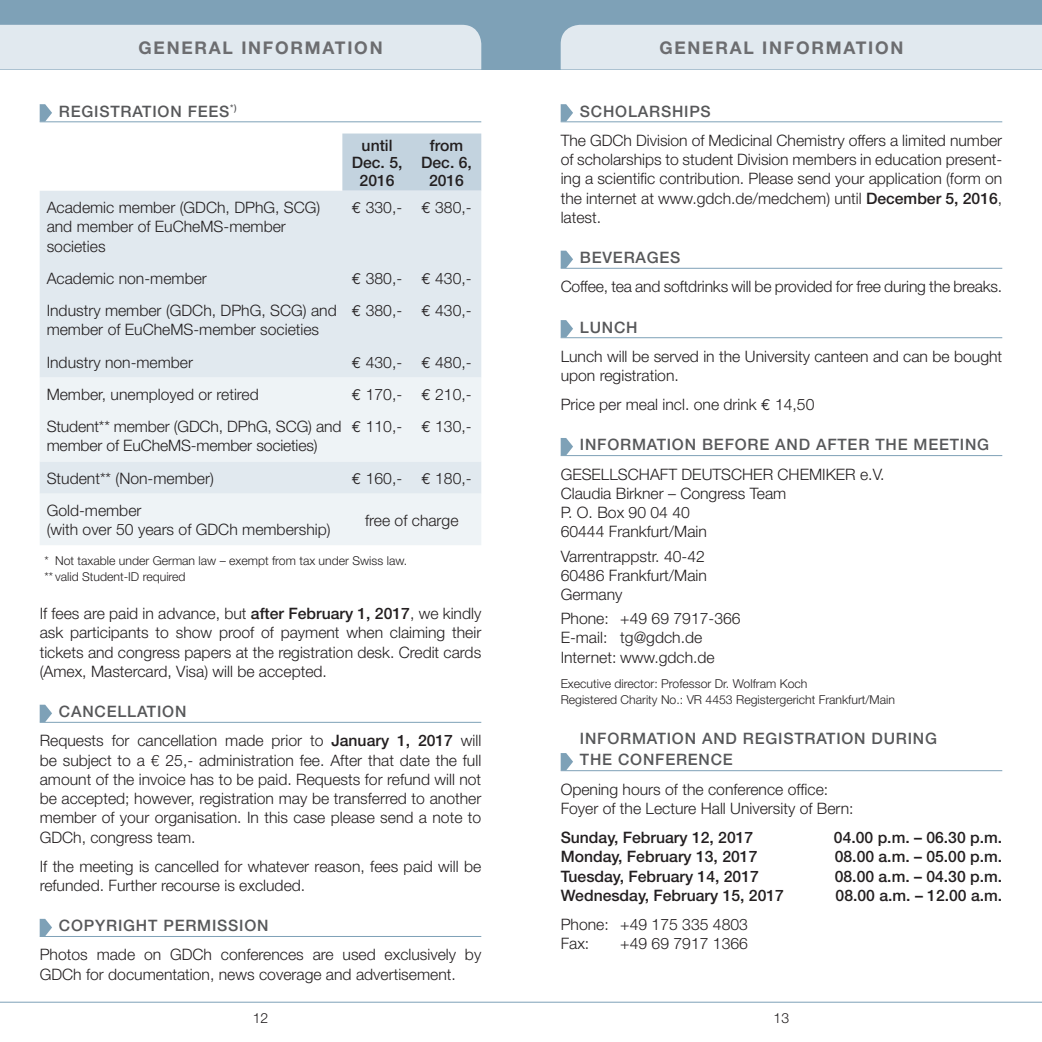
<style>
.page{position:relative;width:1042px;height:1042px;background:#fff}
.page>*{position:absolute;margin:0;border:0;box-sizing:border-box;transform-origin:0 0}
.t1{font:700 17.5px "Helvetica Neue";letter-spacing:.1em;color:#6c6d70}
.t2{font:300 15.75px/19.2px "Helvetica Neue";color:#231f20}
.t3{font:500 15.75px/17.5px "Helvetica Neue";color:#231f20;text-align:center}
.t4{font:500 15.75px/21px "Helvetica Neue";letter-spacing:.05em;color:#57585a}
.t5{font:300 14px "Helvetica Neue";color:#231f20}
.t6{font:300 12.25px/15.8px "Helvetica Neue";color:#231f20}
.s1{font-family:"Euro Mono";font-weight:400}
.s2{font-weight:500}
.s3{font-weight:500;color:#57585a}
.s4{font-family:"Helvetica"}
</style>
<div class="page">
<div style="left:0;top:0;width:1042px;height:69px;background:#7ea1b7"></div>
<div style="left:0;top:25px;width:481px;height:44px;background:#e1e9ef"></div>
<div style="left:561px;top:25px;width:481px;height:44px;background:#e1e9ef"></div>
<hr style="left:0;top:1002px;width:521px;height:1px;background:#7ea1b7">
<hr style="left:521px;top:1002px;width:521px;height:1px;background:#7ea1b7">
<hr style="left:40px;top:122px;width:441px;height:1px;background:#7ea1b7">
<hr style="left:40px;top:722px;width:441px;height:1px;background:#7ea1b7">
<hr style="left:40px;top:936px;width:441px;height:1px;background:#7ea1b7">
<svg style="left:40px;top:104px;width:12px;height:18px"></svg>
<div style="left:342px;top:133px;width:139px;height:58px;background:#c3d3df"></div>
<div style="left:40px;top:191px;width:441px;height:187px;background:#e1e9ef"></div>
<svg style="left:40px;top:378px;width:441px;height:167px;background:#ebf1f4"></svg>
<svg style="left:40px;top:705px;width:12px;height:17px"></svg>
<svg style="left:40px;top:919px;width:12px;height:17px"></svg>
<hr style="left:561px;top:122px;width:441px;height:1px;background:#7ea1b7">
<hr style="left:561px;top:268px;width:441px;height:1px;background:#7ea1b7">
<hr style="left:561px;top:337px;width:441px;height:1px;background:#7ea1b7">
<hr style="left:561px;top:455px;width:441px;height:1px;background:#7ea1b7">
<hr style="left:561px;top:770px;width:441px;height:1px;background:#7ea1b7">
<svg style="left:561px;top:104px;width:12px;height:18px"></svg>
<svg style="left:561px;top:251px;width:12px;height:17px"></svg>
<svg style="left:561px;top:320px;width:12px;height:17px"></svg>
<svg style="left:561px;top:438px;width:12px;height:17px"></svg>
<svg style="left:561px;top:753px;width:12px;height:17px"></svg>
<p class="t1" style="left:139px;top:37px;width:246px">GENERAL INFORMATION</p>
<p class="t4" style="left:59px;top:100px;width:179px">REGISTRATION FEES<sup>*)</sup></p>
<p class="t3" style="left:352px;top:136px;width:52px">until<br>Dec. 5,<br>2016</p>
<p class="t3" style="left:421px;top:136px;width:52px">from<br>Dec. 6,<br>2016</p>
<p class="t2" style="left:47px;top:197px;width:275px">Academic member (GDCh, DPhG, SCG) and member of EuCheMS-member societies</p>
<p class="t2" style="left:352px;top:197px;width:121px"><span class="s1">E</span> 330,- <span class="s1">E</span> 380,-</p>
<p class="t2" style="left:47px;top:268px;width:162px">Academic non-member</p>
<p class="t2" style="left:352px;top:268px;width:121px"><span class="s1">E</span> 380,- <span class="s1">E</span> 430,-</p>
<p class="t2" style="left:47px;top:300px;width:291px">Industry member (GDCh, DPhG, SCG) and member of EuCheMS-member societies</p>
<p class="t2" style="left:352px;top:300px;width:121px"><span class="s1">E</span> 380,- <span class="s1">E</span> 430,-</p>
<p class="t2" style="left:47px;top:352px;width:148px">Industry non-member</p>
<p class="t2" style="left:352px;top:352px;width:121px"><span class="s1">E</span> 430,- <span class="s1">E</span> 480,-</p>
<p class="t2" style="left:47px;top:384px;width:214px">Member, unemployed or retired</p>
<p class="t2" style="left:352px;top:384px;width:121px"><span class="s1">E</span> 170,- <span class="s1">E</span> 210,-</p>
<p class="t2" style="left:47px;top:417px;width:296px">Student** member (GDCh, DPhG, SCG) and member of EuCheMS-member societies)</p>
<p class="t2" style="left:352px;top:417px;width:121px"><span class="s1">E</span> 110,- <span class="s1">E</span> 130,-</p>
<p class="t2" style="left:47px;top:468px;width:169px">Student** (Non-member)</p>
<p class="t2" style="left:352px;top:468px;width:121px"><span class="s1">E</span> 160,- <span class="s1">E</span> 180,-</p>
<p class="t2" style="left:47px;top:500px;width:285px">Gold-member<br>(with over 50 years of GDCh membership)</p>
<p class="t2" style="left:365px;top:510px;width:95px">free of charge</p>
<p class="t6" style="left:45px;top:552px;width:364px">* Not taxable under German law – exempt from tax under Swiss law. ** valid Student-ID required</p>
<p class="t2" style="left:40px;top:603px;width:443px;text-align:justify">If fees are paid in advance, but <span class="s2">after February 1, 2017</span>, we kindly ask participants to show proof of payment when claiming their tickets and congress papers at the registration desk. Credit cards (Amex, Mastercard, Visa) will be accepted.</p>
<p class="t2" style="left:40px;top:696px;width:443px;line-height:29.2px;text-indent:19px"><span class="s3">CANCELLATION<br></span>Requests for cancellation made prior to <span class="s2">January 1, 2017</span> will</p>
<p class="t2" style="left:40px;top:750px;width:443px;text-align:justify">be subject to a <span class="s4">€</span> 25,- administration fee. After that date the full amount of the invoice has to be paid. Requests for refund will not be accepted; however, registration may be transferred to another member of your organisation. In this case please send a note to GDCh, congress team.</p>
<p class="t2" style="left:40px;top:856px;width:443px">If the meeting is cancelled for whatever reason, fees paid will be refunded. Further recourse is excluded.</p>
<p class="t4" style="left:59px;top:915px;width:211px">COPYRIGHT PERMISSION</p>
<p class="t2" style="left:40px;top:945px;width:443px">Photos made on GDCh conferences are used exclusively by<br>GDCh for documentation, news coverage and advertisement.</p>
<p class="t1" style="left:659px;top:37px;width:246px">GENERAL INFORMATION</p>
<p class="t4" style="left:580px;top:100px;width:132px">SCHOLARSHIPS</p>
<p class="t2" style="left:561px;top:130px;width:443px;text-align:justify">The GDCh Division of Medicinal Chemistry offers a limited number of scholarships to student Division members in education present&shy;ing a scientific contribution. Please send your application (form on the internet at www.gdch.de/medchem) until <span class="s2">December 5, 2016</span>, latest.</p>
<p class="t4" style="left:580px;top:247px;width:102px">BEVERAGES</p>
<p class="t2" style="left:561px;top:277px;width:443px">Coffee, tea and softdrinks will be provided for free during the breaks.</p>
<p class="t4" style="left:580px;top:316px;width:59px">LUNCH</p>
<p class="t2" style="left:561px;top:346px;width:443px">Lunch will be served in the University canteen and can be bought upon registration.</p>
<p class="t2" style="left:561px;top:394px;width:255px">Price per meal incl. one drink <span class="s1">E</span> 14,50</p>
<p class="t4" style="left:580px;top:434px;width:411px">INFORMATION BEFORE AND AFTER THE MEETING</p>
<p class="t2" style="left:561px;top:464px;width:325px">GESELLSCHAFT DEUTSCHER CHEMIKER e.V.<br>Claudia Birkner – Congress Team<br>P. O. Box 90 04 40<br>60444 Frankfurt/Main</p>
<p class="t2" style="left:561px;top:546px;width:148px">Varrentrappstr. 40-42<br>60486 Frankfurt/Main<br>Germany</p>
<p class="t2" style="left:561px;top:608px;width:181px">Phone: +49 69 7917-366<br>E-mail: tg@gdch.de<br>Internet: www.gdch.de</p>
<p class="t6" style="left:561px;top:676px;width:336px">Executive director: Professor Dr. Wolfram Koch<br>Registered Charity No.: VR 4453 Registergericht Frankfurt/Main</p>
<p class="t4" style="left:580px;top:728px;width:359px">INFORMATION AND REGISTRATION DURING<br>THE CONFERENCE</p>
<p class="t2" style="left:561px;top:779px;width:294px">Opening hours of the conference office:<br>Foyer of the Lecture Hall University of Bern:</p>
<p class="t3" style="left:561px;top:828px;width:194px">Sunday, February 12, 2017</p>
<p class="t3" style="left:834px;top:828px;width:170px">04.00 p.m. – 06.30 p.m.</p>
<p class="t3" style="left:561px;top:848px;width:198px">Monday, February 13, 2017</p>
<p class="t3" style="left:835px;top:848px;width:169px">08.00 a.m. – 05.00 p.m.</p>
<p class="t3" style="left:561px;top:867px;width:200px">Tuesday, February 14, 2017</p>
<p class="t3" style="left:835px;top:867px;width:169px">08.00 a.m. – 04.30 p.m.</p>
<p class="t3" style="left:561px;top:886px;width:225px">Wednesday, February 15, 2017</p>
<p class="t3" style="left:835px;top:886px;width:168px">08.00 a.m. – 12.00 a.m.</p>
<p class="t2" style="left:561px;top:914px;width:189px">Phone: +49 175 335 4803<br>Fax:</p>
<p class="t2" style="left:620px;top:933px;width:129px">+49 69 7917 1366</p>
<p class="t5" style="left:253px;top:1010px;width:17px">12</p>
<p class="t5" style="left:773px;top:1010px;width:17px">13</p>
</div>
